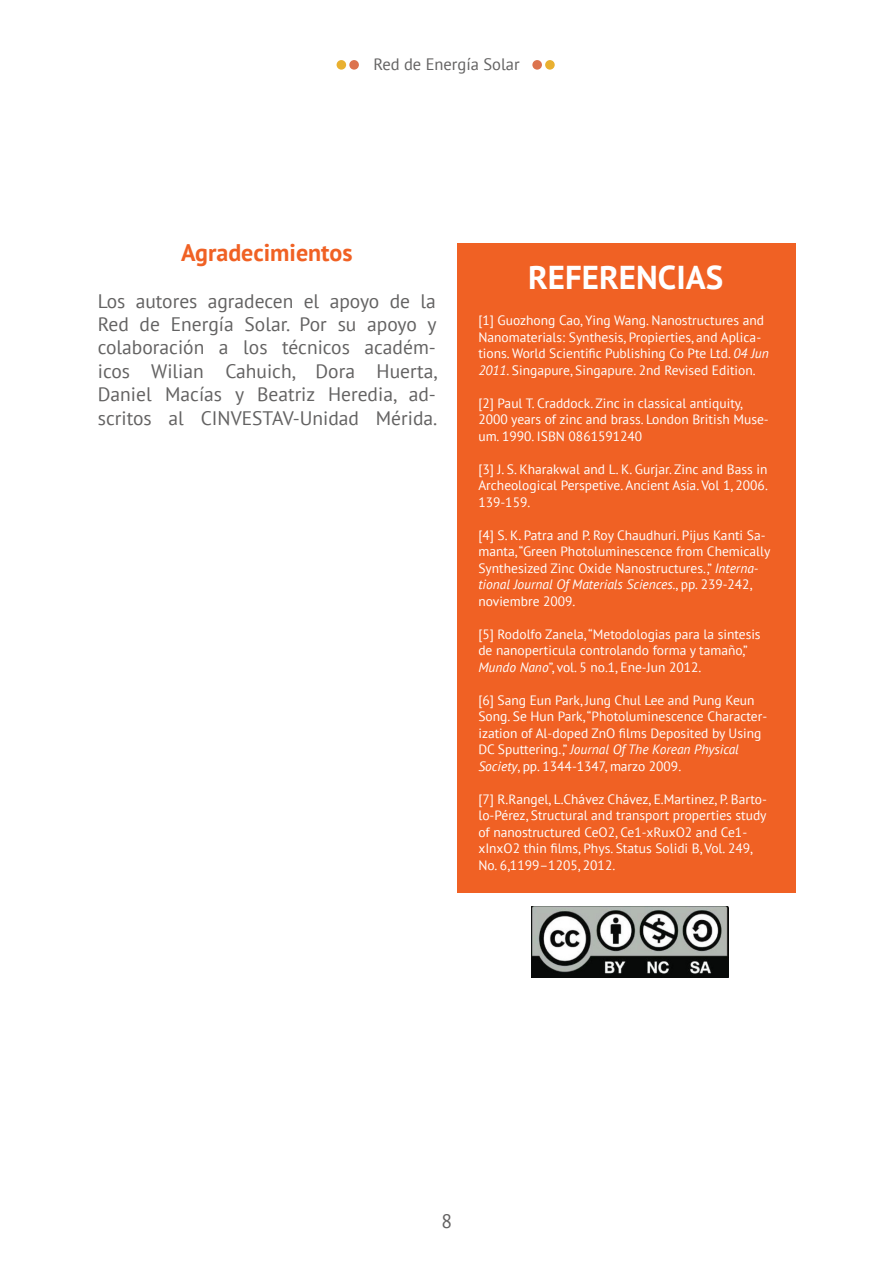
<style>
.page{position:relative;width:893px;height:1263px;background:#fff}
.page>*{position:absolute;margin:0;border:0;box-sizing:border-box;transform-origin:0 0}
.t1{font:700 33px "PT Sans";color:#fff}
.t2{font:700 24px "PT Sans";color:#f06124}
.t3{font:19.5px/23.4px "PT Sans";color:#636262;text-align:justify}
.t4{font:16.5px "PT Sans";color:#636262}
.t5{font:13.5px/16.5px "PT Sans";color:#fff}
.s1{font-style:italic}
</style>
<div class="page">
<div style="left:337px;top:60px;width:9px;height:10px;background:#e9b030;border-radius:50%"></div>
<div style="left:545px;top:60px;width:10px;height:10px;background:#e9b030;border-radius:50%"></div>
<div style="left:349px;top:60px;width:10px;height:10px;background:#dc734e;border-radius:50%"></div>
<div style="left:532px;top:60px;width:10px;height:10px;background:#dc734e;border-radius:50%"></div>
<div style="left:457px;top:243px;width:338px;height:650px;background:#f06124"></div>
<img style="left:531px;top:906px;width:197px;height:72px">
<p class="t4" style="left:373px;top:54px;width:148px">Red de Energía Solar</p>
<p class="t2" style="left:181px;top:236px;width:173px">Agradecimientos</p>
<p class="t3" style="left:98px;top:289px;width:341px">Los autores agradecen el apoyo de la Red de Energía Solar. Por su apoyo y colaboración a los técnicos académ&shy;icos Wilian Cahuich, Dora Huerta, Daniel Macías y Beatriz Heredia, ad&shy;scritos al CINVESTAV-Unidad Mérida.</p>
<p class="t1" style="left:528px;top:255px;width:197px">REFERENCIAS</p>
<p class="t5" style="left:478px;top:312px;width:292px">[1] Guozhong Cao, Ying Wang. Nanostructures and Nanomaterials: Synthesis, Propierties, and Aplica&shy;tions. World Scientific Publishing Co Pte Ltd. <span class="s1">04 Jun 2011</span>. Singapure, Singapure. 2nd Revised Edition.</p>
<p class="t5" style="left:478px;top:394px;width:292px">[2] Paul T. Craddock. Zinc in classical antiquity,<br>2000 years of zinc and brass. London British Muse&shy;um. 1990. ISBN 0861591240</p>
<p class="t5" style="left:478px;top:460px;width:291px;text-align:justify">[3] J. S. Kharakwal and L. K. Gurjar. Zinc and Bass in Archeological Perspetive. Ancient Asia. Vol 1, 2006.<br>139-159.</p>
<p class="t5" style="left:478px;top:526px;width:294px">[4] S. K. Patra and P. Roy Chaudhuri. Pijus Kanti Sa&shy;manta, “Green Photoluminescence from Chemically Synthesized Zinc Oxide Nanostructures.,” <span class="s1">Interna&shy;tional Journal Of Materials Sciences.</span>, pp. 239-242, noviembre 2009.</p>
<p class="t5" style="left:478px;top:625px;width:284px">[5] Rodolfo Zanela, “Metodologias para la sintesis de nanoperticula controlando forma y tamaño,”<br><span class="s1">Mundo Nano</span>”, vol. 5 no.1, Ene-Jun 2012.</p>
<p class="t5" style="left:478px;top:691px;width:290px">[6] Sang Eun Park, Jung Chul Lee and Pung Keun Song. Se Hun Park, “Photoluminescence Character&shy;ization of Al-doped ZnO films Deposited by Using DC Sputtering.,” <span class="s1">Journal Of The Korean Physical Society</span>, pp. 1344-1347, marzo 2009.</p>
<p class="t5" style="left:478px;top:790px;width:290px">[7] R.Rangel, L.Chávez Chávez, E.Martinez, P. Barto&shy;lo-Pérez, Structural and transport properties study of nanostructured CeO2, Ce1-xRuxO2 and Ce1- xInxO2 thin films, Phys. Status Solidi B, Vol. 249, No. 6,1199–1205, 2012.</p>
<h3 class="t3" style="left:441px;top:1209px;width:12px">8</h3>
</div>
